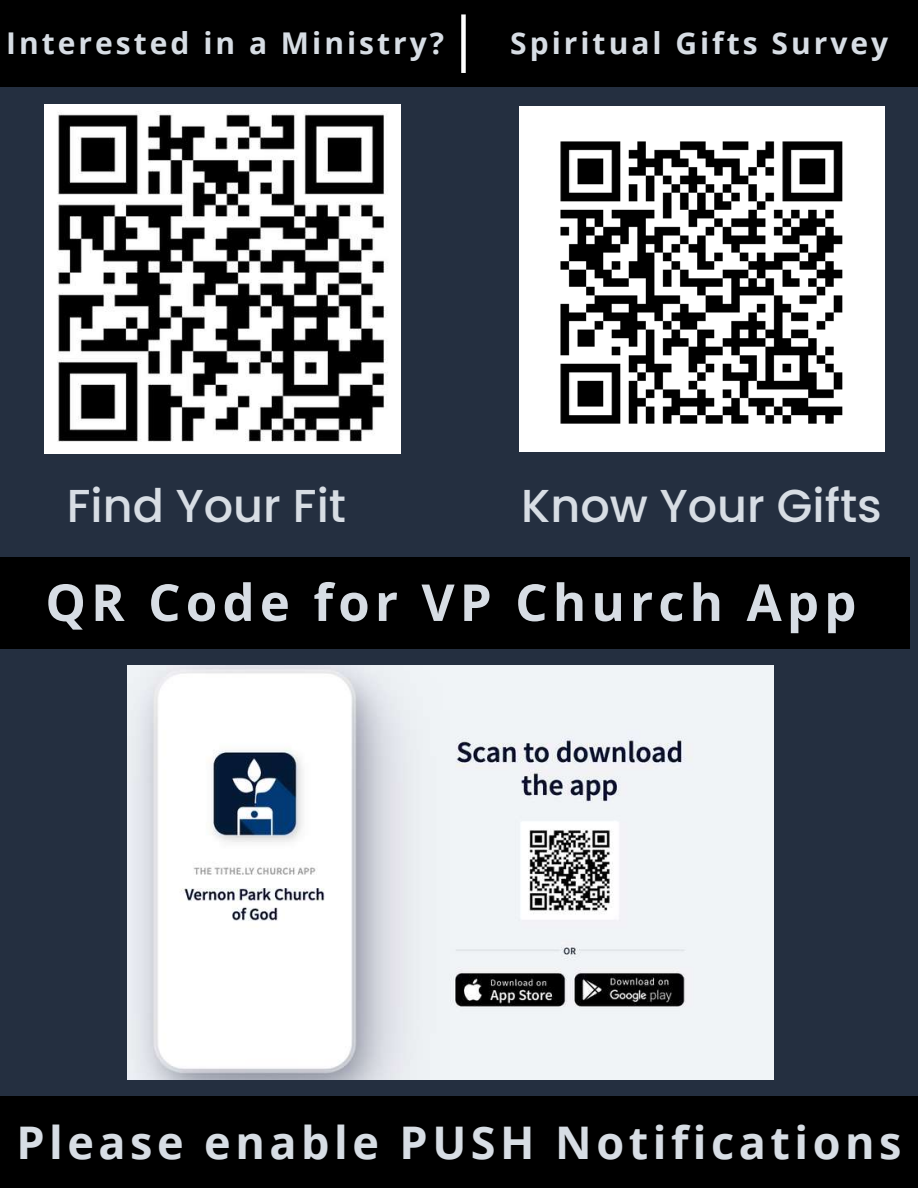
<style>
.page{position:relative;width:918px;height:1188px;background:#242f40}
.page>*{position:absolute;margin:0;border:0;box-sizing:border-box;transform-origin:0 0}
.t1{font:700 51px "Open Sans";letter-spacing:.1em;color:#d7dde4}
.t2{font:500 46.2px "Poppins";color:#d7dde4}
.t3{font:700 45px "Open Sans";letter-spacing:.1em;color:#d7dde4}
.t4{font:700 30px "Open Sans";letter-spacing:.1em;color:#d7dde4}
</style>
<div class="page">
<img style="left:128px;top:665px;width:646px;height:414px">
<img style="left:519px;top:106px;width:366px;height:346px">
<div style="left:0;top:557px;width:910px;height:92px;background:#000"></div>
<div style="left:0;top:1096px;width:918px;height:92px;background:#000"></div>
<div style="left:459px;top:0;width:459px;height:87px;background:#000"></div>
<div style="left:0;top:0;width:461px;height:87px;background:#000"></div>
<img style="left:44px;top:105px;width:357px;height:349px">
<div style="left:461px;top:14px;width:5px;height:59px;background:#fff"></div>
<p class="t4" style="left:6px;top:22px;width:439px">Interested in a Ministry?</p>
<p class="t4" style="left:510px;top:22px;width:380px">Spiritual Gifts Survey</p>
<h2 class="t2" style="left:67px;top:474px;width:281px">Find Your Fit</h2>
<h2 class="t2" style="left:521px;top:474px;width:362px">Know Your Gifts</h2>
<h1 class="t1" style="left:45px;top:566px;width:813px">QR Code for VP Church App</h1>
<h3 class="t3" style="left:16px;top:1111px;width:887px">Please enable PUSH Notifications</h3>
</div>
